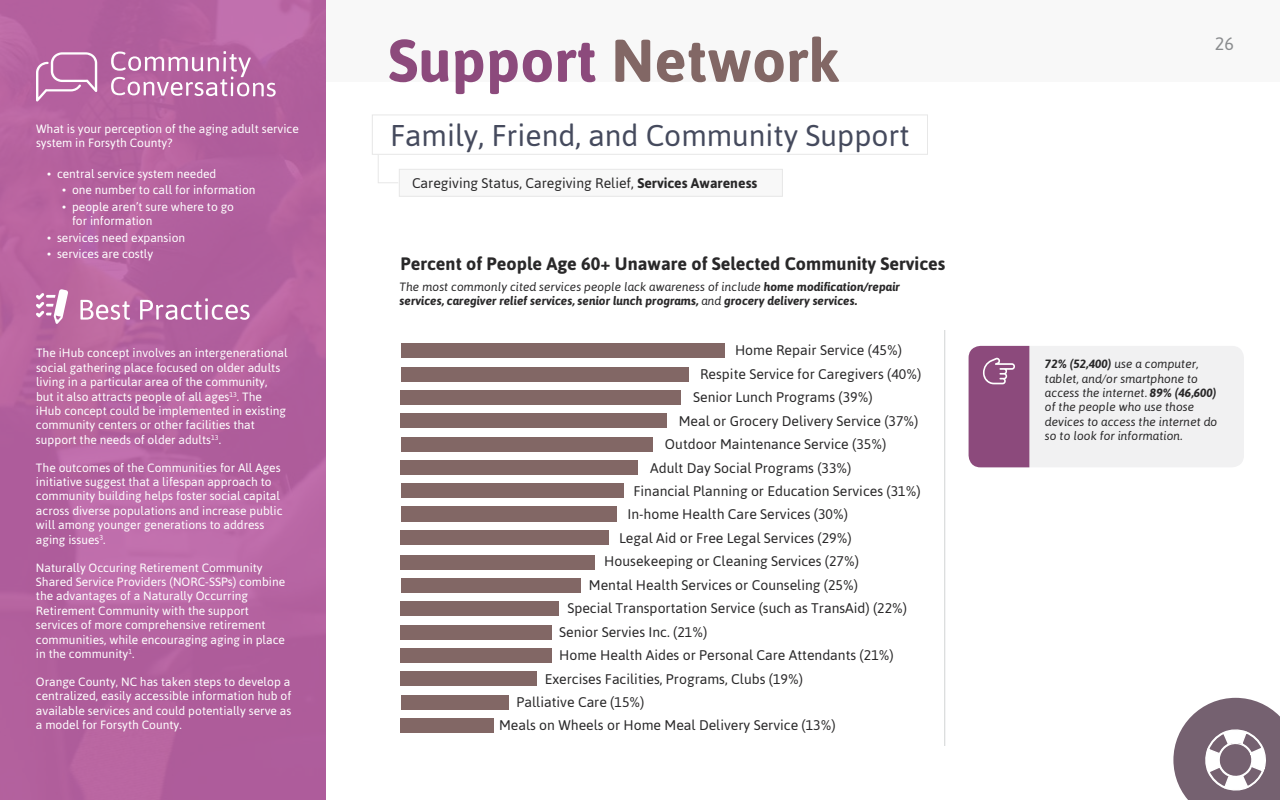
<style>
.page{position:relative;width:1280px;height:800px;background:#fff}
.page>*{position:absolute;margin:0;border:0;box-sizing:border-box;transform-origin:0 0}
.t1{font:700 60px "Asap";color:#8c4a7c}
.t2{font:30px "Asap";color:#454a5d}
.t3{font:700 18px "Asap";color:#292829}
.t4{font:18px "Asap";color:#8a8c8e}
.t5{font:14px "Asap";color:#292829}
.t6{font:12px/14.4px "Asap";color:#fff}
.t7{font:italic 700 12px/14.4px "Asap";color:#292829}
.t8{font:italic 12px/14.4px "Asap";color:#292829}
.s1{color:#826765}
.s2{font-weight:700}
.s3{font-weight:400}
</style>
<div class="page">
<div style="left:399px;top:169px;width:384px;height:28px;background:#f8f8f8;border:1px solid #e7e7e7"></div>
<div style="left:325px;top:0;width:955px;height:82px;background:#f8f8f8"></div>
<svg style="left:1173px;top:697px;width:107px;height:103px"></svg>
<svg style="left:0;top:0;width:325px;height:800px;background:#b4629f"></svg>
<svg style="left:36px;top:52px;width:61px;height:50px;background:#c07cae"></svg>
<svg style="left:111px;top:51px;width:165px;height:46px;background:#c180b1"></svg>
<div style="left:372px;top:114px;width:556px;height:41px;border:1px solid #e7e7e7"></div>
<svg style="left:377px;top:154px;width:22px;height:29px"></svg>
<svg style="left:36px;top:289px;width:32px;height:35px"></svg>
<svg style="left:80px;top:298px;width:170px;height:22px"></svg>
<div style="left:401px;top:343px;width:323px;height:15px;background:#826765"></div>
<div style="left:401px;top:555px;width:194px;height:15px;background:#826765"></div>
<div style="left:401px;top:390px;width:280px;height:15px;background:#826765"></div>
<div style="left:401px;top:601px;width:158px;height:15px;background:#826765"></div>
<div style="left:401px;top:483px;width:223px;height:15px;background:#826765"></div>
<div style="left:401px;top:695px;width:108px;height:15px;background:#826765"></div>
<div style="left:401px;top:437px;width:251px;height:15px;background:#826765"></div>
<div style="left:401px;top:648px;width:151px;height:15px;background:#826765"></div>
<div style="left:401px;top:367px;width:287px;height:15px;background:#826765"></div>
<div style="left:401px;top:578px;width:179px;height:15px;background:#826765"></div>
<div style="left:401px;top:413px;width:266px;height:15px;background:#826765"></div>
<div style="left:401px;top:625px;width:151px;height:15px;background:#826765"></div>
<div style="left:401px;top:507px;width:215px;height:15px;background:#826765"></div>
<div style="left:401px;top:718px;width:93px;height:15px;background:#826765"></div>
<div style="left:401px;top:530px;width:208px;height:15px;background:#826765"></div>
<div style="left:401px;top:460px;width:237px;height:15px;background:#826765"></div>
<div style="left:401px;top:671px;width:136px;height:15px;background:#826765"></div>
<svg style="left:969px;top:346px;width:275px;height:121px"></svg>
<hr style="left:944px;top:330px;width:1px;height:416px;background:#d1d3d4">
<p class="t6" style="left:36px;top:121px;width:264px">What is your perception of the aging adult service system in Forsyth County?</p>
<p class="t6" style="left:47px;top:166px;width:171px">• central service system needed</p>
<p class="t6" style="left:62px;top:183px;width:195px">• one number to call for information</p>
<p class="t6" style="left:72px;top:199px;width:164px;text-indent:-10px">• people aren’t sure where to go for information</p>
<p class="t6" style="left:47px;top:230px;width:140px">• services need expansion</p>
<p class="t6" style="left:47px;top:246px;width:108px">• services are costly</p>
<p class="t6" style="left:36px;top:346px;width:253px">The iHub concept involves an intergenerational social gathering place focused on older adults living in a particular area of the community, but it also attracts people of all ages<sup>13</sup>. The iHub concept could be implemented in existing community centers or other facilities that support the needs of older adults<sup>13</sup>.</p>
<p class="t6" style="left:36px;top:460px;width:248px">The outcomes of the Communities for All Ages initiative suggest that a lifespan approach to community building helps foster social capital across diverse populations and increase public will among younger generations to address aging issues<sup>3</sup>.</p>
<p class="t6" style="left:36px;top:560px;width:251px">Naturally Occuring Retirement Community Shared Service Providers (NORC-SSPs) combine the advantages of a Naturally Occurring Retirement Community with the support services of more comprehensive retirement communities, while encouraging aging in place in the community<sup>1</sup>.</p>
<p class="t6" style="left:36px;top:674px;width:257px;text-align:justify">Orange County, NC has taken steps to develop a centralized, easily accessible information hub of available services and could potentially serve as a model for Forsyth County.</p>
<h1 class="t1" style="left:388px;top:20px;width:453px">Support <span class="s1">Network</span></h1>
<h2 class="t2" style="left:390px;top:116px;width:521px">Family, Friend, and Community Support</h2>
<p class="t5" style="left:412px;top:174px;width:347px">Caregiving Status, Caregiving Relief, <span class="s2">Services Awareness</span></p>
<h3 class="t3" style="left:401px;top:251px;width:546px">Percent of People Age 60+ Unaware of Selected Community Services</h3>
<p class="t7" style="left:400px;top:279px;width:502px"><span class="s3">The most commonly cited services people lack awareness of include</span> home modification/repair services, caregiver relief services, senior lunch programs, <span class="s3">and</span> grocery delivery services.</p>
<p class="t5" style="left:735px;top:341px;width:168px">Home Repair Service (45%)</p>
<p class="t5" style="left:700px;top:365px;width:223px">Respite Service for Caregivers (40%)</p>
<p class="t5" style="left:693px;top:388px;width:181px">Senior Lunch Programs (39%)</p>
<p class="t5" style="left:679px;top:412px;width:241px">Meal or Grocery Delivery Service (37%)</p>
<p class="t5" style="left:665px;top:435px;width:223px">Outdoor Maintenance Service (35%)</p>
<p class="t5" style="left:650px;top:459px;width:203px">Adult Day Social Programs (33%)</p>
<p class="t5" style="left:634px;top:482px;width:289px">Financial Planning or Education Services (31%)</p>
<p class="t5" style="left:627px;top:505px;width:222px">In-home Health Care Services (30%)</p>
<p class="t5" style="left:619px;top:529px;width:234px">Legal Aid or Free Legal Services (29%)</p>
<p class="t5" style="left:604px;top:552px;width:256px">Housekeeping or Cleaning Services (27%)</p>
<p class="t5" style="left:589px;top:576px;width:271px">Mental Health Services or Counseling (25%)</p>
<p class="t5" style="left:567px;top:599px;width:341px">Special Transportation Service (such as TransAid) (22%)</p>
<p class="t5" style="left:559px;top:623px;width:150px">Senior Servies Inc. (21%)</p>
<p class="t5" style="left:559px;top:646px;width:336px">Home Health Aides or Personal Care Attendants (21%)</p>
<p class="t5" style="left:545px;top:669px;width:260px">Exercises Facilities, Programs, Clubs (19%)</p>
<p class="t5" style="left:517px;top:693px;width:129px">Palliative Care (15%)</p>
<p class="t5" style="left:499px;top:716px;width:338px">Meals on Wheels or Home Meal Delivery Service (13%)</p>
<h3 class="t4" style="left:1215px;top:32px;width:21px">26</h3>
<p class="t8" style="left:1045px;top:356px;width:174px"><span class="s2">72% (52,400)</span> use a computer, tablet, and/or smartphone to access the internet. <span class="s2">89% (46,600) </span>of the people who use those devices to access the internet do so to look for information.</p>
</div>
